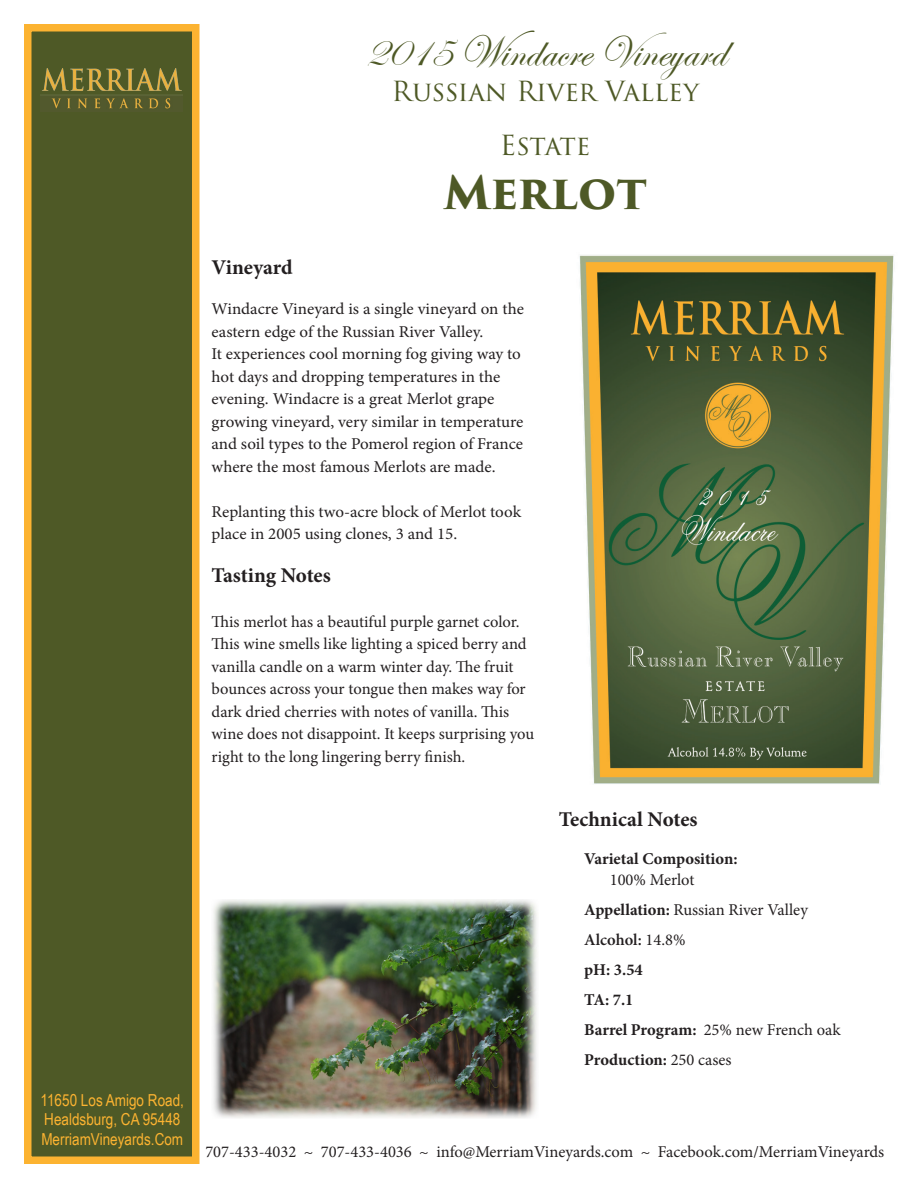
<style>
.page{position:relative;width:918px;height:1188px;background:#fff}
.page>*{position:absolute;margin:0;border:0;box-sizing:border-box;transform-origin:0 0}
.t1{font:45px "Edwardian Script ITC";color:#4e5926}
.t2{font:700 45px "Trajan Pro 3";letter-spacing:-.015em;color:#4e5926}
.t3{font:27px/54px "Trajan Pro 3";letter-spacing:-.005em;color:#4e5926;text-align:center}
.t4{font:700 21px "Minion Pro";color:#231f20}
.t5{font:16.5px/22.5px "Minion Pro";color:#231f20}
.t6{font:16.5px/19.8px "Arial Narrow";color:#fcb331}
.t7{font:700 16.5px "Minion Pro";color:#231f20}
.t8{font:600 16.5px "Minion Pro";color:#231f20}
.s1{font-weight:700}
.s2{font-weight:400}
</style>
<div class="page">
<div style="left:24px;top:24px;width:176px;height:1140px;background:#4e5926;border:8px solid #fcb331"></div>
<img style="left:40px;top:68px;width:143px;height:41px">
<img style="left:213px;top:900px;width:324px;height:218px">
<img style="left:579px;top:255px;width:315px;height:529px">
<p class="t6" style="left:41px;top:1089px;width:145px">11650 Los Amigo Road,<br>Healdsburg, CA 95448</p>
<p class="t6" style="left:41px;top:1129px;width:143px">MerriamVineyards.Com</p>
<p class="t1" style="left:365px;top:27px;width:363px">2015 Windacre Vineyard</p>
<p class="t3" style="left:391px;top:66px;width:309px">Russian River Valley<br>Estate</p>
<p class="t2" style="left:443px;top:159px;width:205px">Merlot</p>
<p class="t4" style="left:212px;top:252px;width:83px">Vineyard</p>
<p class="t5" style="left:212px;top:298px;width:314px">Windacre Vineyard is a single vineyard on the eastern edge of the Russian River Valley.<br>It experiences cool morning fog giving way to hot days and dropping temperatures in the evening. Windacre is a great Merlot grape</p>
<p class="t5" style="left:212px;top:410px;width:313px;text-align:justify">growing vineyard, very similar in temperature and soil types to the Pomerol region of France where the most famous Merlots are made.</p>
<p class="t5" style="left:212px;top:500px;width:311px">Replanting this two-acre block of Merlot took place in 2005 using clones, 3 and 15.</p>
<p class="t4" style="left:212px;top:561px;width:121px">Tasting Notes</p>
<p class="t5" style="left:212px;top:610px;width:324px">This merlot has a beautiful purple garnet color.<br>This wine smells like lighting a spiced berry and vanilla candle on a warm winter day. The fruit bounces across your tongue then makes way for dark dried cherries with notes of vanilla. This wine does not disappoint. It keeps surprising you right to the long lingering berry finish.</p>
<p class="t4" style="left:559px;top:805px;width:140px">Technical Notes</p>
<p class="t7" style="left:584px;top:847px;width:155px">Varietal Composition:</p>
<p class="t5" style="left:610px;top:868px;width:86px">100% Merlot</p>
<p class="t5" style="left:584px;top:898px;width:225px"><span class="s1">Appellation:</span> Russian River Valley</p>
<p class="t8" style="left:584px;top:928px;width:103px">Alcohol: <span class="s2">14.8%</span></p>
<p class="t7" style="left:584px;top:958px;width:60px">pH: 3.54</p>
<p class="t7" style="left:584px;top:988px;width:51px">TA: 7.1</p>
<p class="t5" style="left:584px;top:1018px;width:258px"><span class="s1">Barrel Program:</span> 25% new French oak</p>
<p class="t7" style="left:584px;top:1048px;width:149px">Production: <span class="s2">250 cases</span></p>
<p class="t5" style="left:205px;top:1141px;width:681px">707-433-4032 ~ 707-433-4036 ~ info@MerriamVineyards.com ~ Facebook.com/MerriamVineyards</p>
</div>
